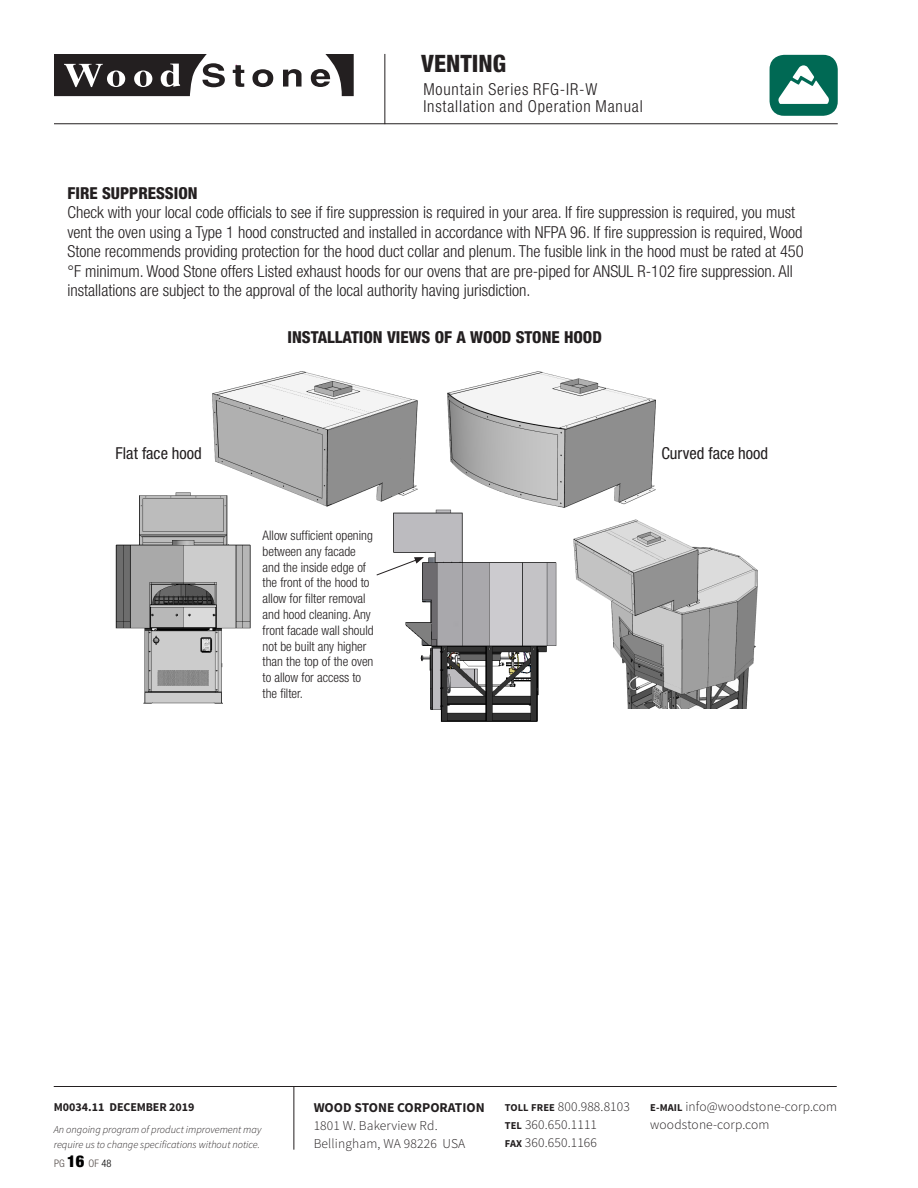
<style>
.page{position:relative;width:918px;height:1188px;background:#fff}
.page>*{position:absolute;margin:0;border:0;box-sizing:border-box;transform-origin:0 0}
.t1{font:800 condensed 24px "Helvetica Neue LT Std";color:#231f20}
.body_Justified__to{font:300 condensed 16.5px/19.5px "Helvetica Neue LT Std";color:#231f20}
.body_Justified__to-2{font:300 condensed 16.5px/17.2px "Helvetica Neue LT Std";letter-spacing:.05em;color:#231f20}
.subhead{font:800 condensed 16.5px "Helvetica Neue LT Std";color:#231f20}
.callouts{font:condensed 16.5px "Helvetica Neue LT Std";color:#231f20}
.t2{font:300 13.5px/18px "Source Sans Pro";letter-spacing:.01em;color:#231f20}
.t3{font:700 13.5px "Source Sans Pro";color:#231f20}
.t4{font:300 condensed 13.2px/15.8px "Helvetica Neue LT Std";color:#231f20}
.t5{font:700 12px "Source Sans Pro";color:#231f20}
.t6{font:italic 300 10.5px/15px "Source Sans Pro";color:#231f20}
.t7{font:300 condensed 10.35px "Helvetica Neue LT Std";color:#524a47}
.s1{font-weight:900;font-size:16.35px;color:#000}
.s2{color:#000}
.s3{font-weight:700;font-size:10.5px}
</style>
<div class="page">
<hr style="left:54px;top:123px;width:784px;height:1px;background:#231f20">
<svg style="left:233px;top:65px;width:11px;height:22px"></svg>
<svg style="left:54px;top:54px;width:171px;height:42px"></svg>
<svg style="left:252px;top:69px;width:21px;height:18px"></svg>
<svg style="left:283px;top:69px;width:19px;height:18px"></svg>
<svg style="left:311px;top:54px;width:43px;height:42px"></svg>
<hr style="left:384px;top:54px;width:1px;height:70px;background:#231f20">
<hr style="left:54px;top:1086px;width:783px;height:1px;background:#231f20">
<hr style="left:293px;top:1087px;width:1px;height:63px;background:#231f20">
<div style="left:770px;top:55px;width:68px;height:61px;background:#006954;border-radius:15px"></div>
<svg style="left:778px;top:65px;width:51px;height:39px"></svg>
<img style="left:393px;top:509px;width:164px;height:213px">
<img style="left:573px;top:519px;width:185px;height:189px">
<img style="left:213px;top:372px;width:204px;height:134px">
<img style="left:448px;top:371px;width:207px;height:137px">
<svg style="left:376px;top:557px;width:48px;height:19px"></svg>
<img style="left:115px;top:482px;width:142px;height:222px">
<p class="t1" style="left:421px;top:48px;width:86px">VENTING</p>
<p class="body_Justified__to-2" style="left:423px;top:80px;width:221px">Mountain Series RFG-IR-W<br>Installation and Operation Manual</p>
<p class="subhead" style="left:68px;top:183px;width:132px">FIRE SUPPRESSION</p>
<p class="body_Justified__to" style="left:68px;top:203px;width:738px">Check with your local code officials to see if fire suppression is required in your area. If fire suppression is required, you must vent the oven using a Type 1 hood constructed and installed in accordance with NFPA 96. If fire suppression is required, Wood Stone recommends providing protection for the hood duct collar and plenum. The fusible link in the hood must be rated at 450 °F minimum. Wood Stone offers Listed exhaust hoods for our ovens that are pre-piped for ANSUL R-102 fire suppression. All installations are subject to the approval of the local authority having jurisdiction.</p>
<p class="subhead" style="left:287px;top:327px;width:316px">INSTALLATION VIEWS OF A WOOD STONE HOOD</p>
<p class="callouts" style="left:116px;top:444px;width:88px">Flat face hood</p>
<p class="callouts" style="left:661px;top:444px;width:108px">Curved face hood</p>
<p class="t4" style="left:263px;top:527px;width:113px">Allow sufficient opening between any facade and the inside edge of the front of the hood to allow for filter removal and hood cleaning. Any front facade wall should not be built any higher than the top of the oven to allow for access to the filter.</p>
<p class="t5" style="left:54px;top:1099px;width:142px">M0034.11 DECEMBER 2019</p>
<p class="t6" style="left:54px;top:1122px;width:209px">An ongoing program of product improvement may require us to change specifications without notice.</p>
<p class="t7" style="left:54px;top:1158px;width:59px">PG <span class="s1">16</span> OF <span class="s2">48</span></p>
<p class="t3" style="left:314px;top:1098px;width:173px">WOOD STONE CORPORATION</p>
<p class="t2" style="left:314px;top:1116px;width:153px">1801 W. Bakerview Rd.<br>Bellingham, WA 98226 USA</p>
<p class="t2" style="left:505px;top:1098px;width:127px"><span class="s3">TOLL FREE</span> 800.988.8103<br><span class="s3">TEL</span> 360.650.1111<br><span class="s3">FAX</span> 360.650.1166</p>
<p class="t2" style="left:650px;top:1098px;width:189px"><span class="s3">E-MAIL</span> info@woodstone-corp.com woodstone-corp.com</p>
</div>
